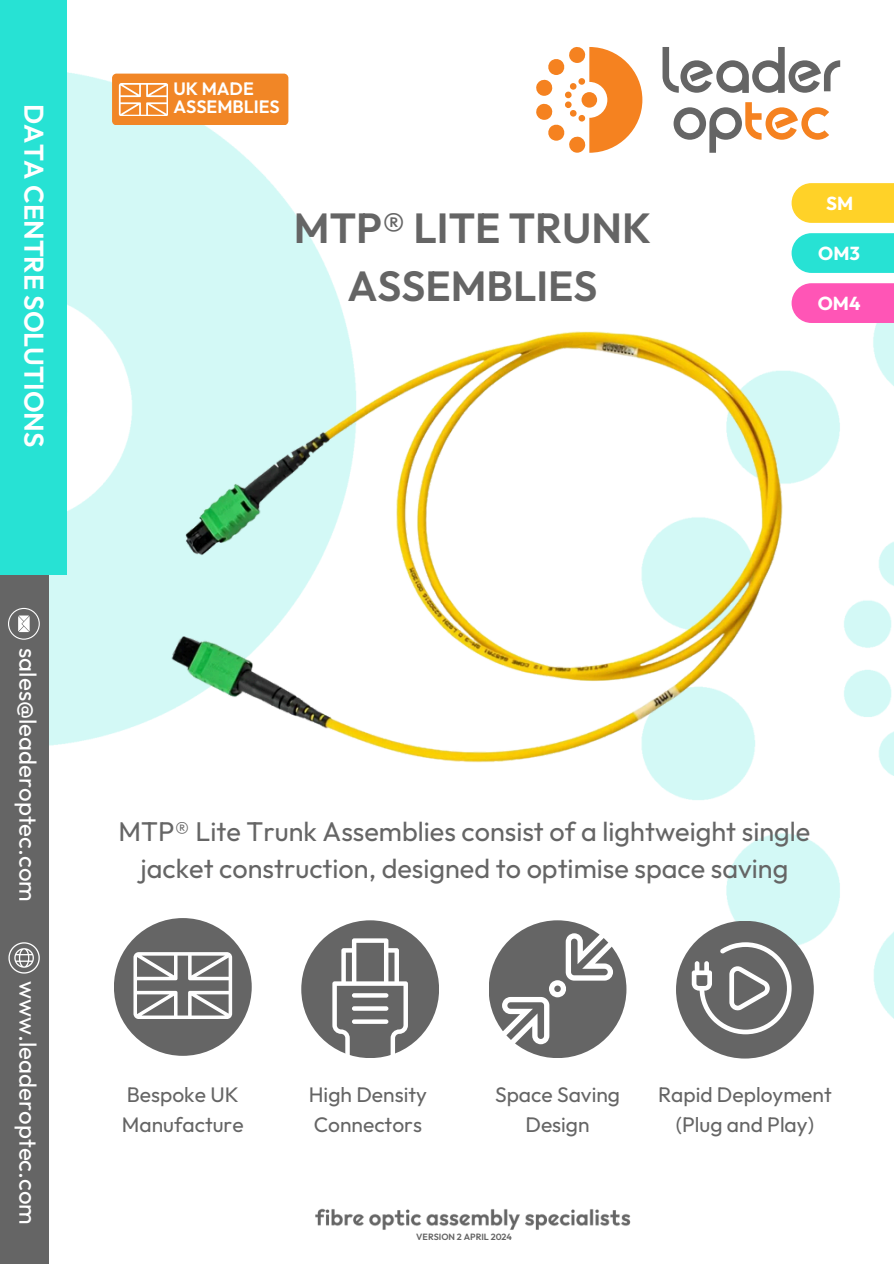
<style>
.page{position:relative;width:894px;height:1264px;background:#fff}
.page>*{position:absolute;margin:0;border:0;box-sizing:border-box;transform-origin:0 0}
.t1{font:600 42px/58.5px "Outfit";color:#656565;text-align:center}
.t2{font:27px/37.2px "Outfit";color:#656565;text-align:center}
.t3{font:600 27px "Outfit";color:#fff}
.t4{font:24px "Outfit";color:#fff}
.t5{font:21px/29.2px "Outfit";color:#656565}
.t6{font:700 18.75px "Outfit";color:#fff}
.t7{font:600 17.85px/17.9px "Outfit";color:#fff}
.t8{font:600 9px "Outfit";color:#656565}
</style>
<div class="page">
<img style="left:49px;top:72px;width:294px;height:674px">
<svg style="left:536px;top:47px;width:304px;height:98px"></svg>
<img style="left:523px;top:145px;width:370px;height:914px">
<div style="left:0;top:335px;width:49px;height:928px;background:#656565"></div>
<img style="left:315px;top:1208px;width:316px;height:22px">
<svg style="left:8px;top:942px;width:32px;height:31px"></svg>
<svg style="left:8px;top:608px;width:32px;height:31px"></svg>
<div style="left:0;top:0;width:67px;height:574px;background:#27e2d4"></div>
<div style="left:488px;top:920px;width:138px;height:138px;background:#656565;border-radius:50%"></div>
<div style="left:114px;top:918px;width:138px;height:137px;background:#656565;border-radius:50%"></div>
<div style="left:301px;top:920px;width:138px;height:138px;background:#656565;border-radius:50%"></div>
<div style="left:675px;top:920px;width:138px;height:138px;background:#656565;border-radius:50%"></div>
<svg style="left:312px;top:938px;width:116px;height:120px"></svg>
<svg style="left:352px;top:993px;width:36px;height:4px"></svg>
<svg style="left:352px;top:1006px;width:36px;height:4px"></svg>
<svg style="left:352px;top:1019px;width:36px;height:4px"></svg>
<svg style="left:496px;top:928px;width:122px;height:121px"></svg>
<svg style="left:133px;top:952px;width:99px;height:66px"></svg>
<svg style="left:691px;top:942px;width:100px;height:92px"></svg>
<img style="left:133px;top:312px;width:687px;height:471px">
<div style="left:112px;top:74px;width:176px;height:51px;background:#f18626;border-radius:4px"></div>
<svg style="left:119px;top:83px;width:49px;height:32px"></svg>
<div style="left:791px;top:183px;width:102px;height:40px;background:#ffd228"></div>
<div style="left:791px;top:233px;width:102px;height:40px;background:#27e2d4"></div>
<div style="left:791px;top:283px;width:102px;height:40px;background:#ff55b6"></div>
<h6 class="t3" style="left:51px;top:104px;width:345px;rotate:90deg">DATA CENTRE SOLUTIONS</h6>
<h5 class="t7" style="left:173px;top:79px;width:108px">UK MADE<br>ASSEMBLIES</h5>
<p class="t1" style="left:294px;top:198px;width:358px">MTP® LITE TRUNK<br>ASSEMBLIES</p>
<h1 class="t6" style="left:825px;top:191px;width:29px">SM</h1>
<p class="t6" style="left:818px;top:242px;width:43px">OM3</p>
<p class="t6" style="left:817px;top:291px;width:44px">OM4</p>
<p class="t4" style="left:44px;top:648px;width:255px;rotate:90deg">sales@leaderoptec.com</p>
<h6 class="t4" style="left:44px;top:981px;width:245px;rotate:90deg">www.leaderoptec.com</h6>
<h6 class="t2" style="left:119px;top:812px;width:693px">MTP® Lite Trunk Assemblies consist of a lightweight single jacket construction, designed to optimise space saving</h6>
<h6 class="t5" style="left:122px;top:1080px;width:123px">Bespoke UK<br>Manufacture</h6>
<p class="t5" style="left:657px;top:1080px;width:175px;text-align:center">Rapid Deployment (Plug and Play)</p>
<p class="t5" style="left:309px;top:1080px;width:119px">High Density<br>Connectors</p>
<p class="t5" style="left:495px;top:1080px;width:126px;text-align:center">Space Saving<br>Design</p>
<p class="t8" style="left:416px;top:1230px;width:97px">VERSION 2 APRIL 2024</p>
</div>
